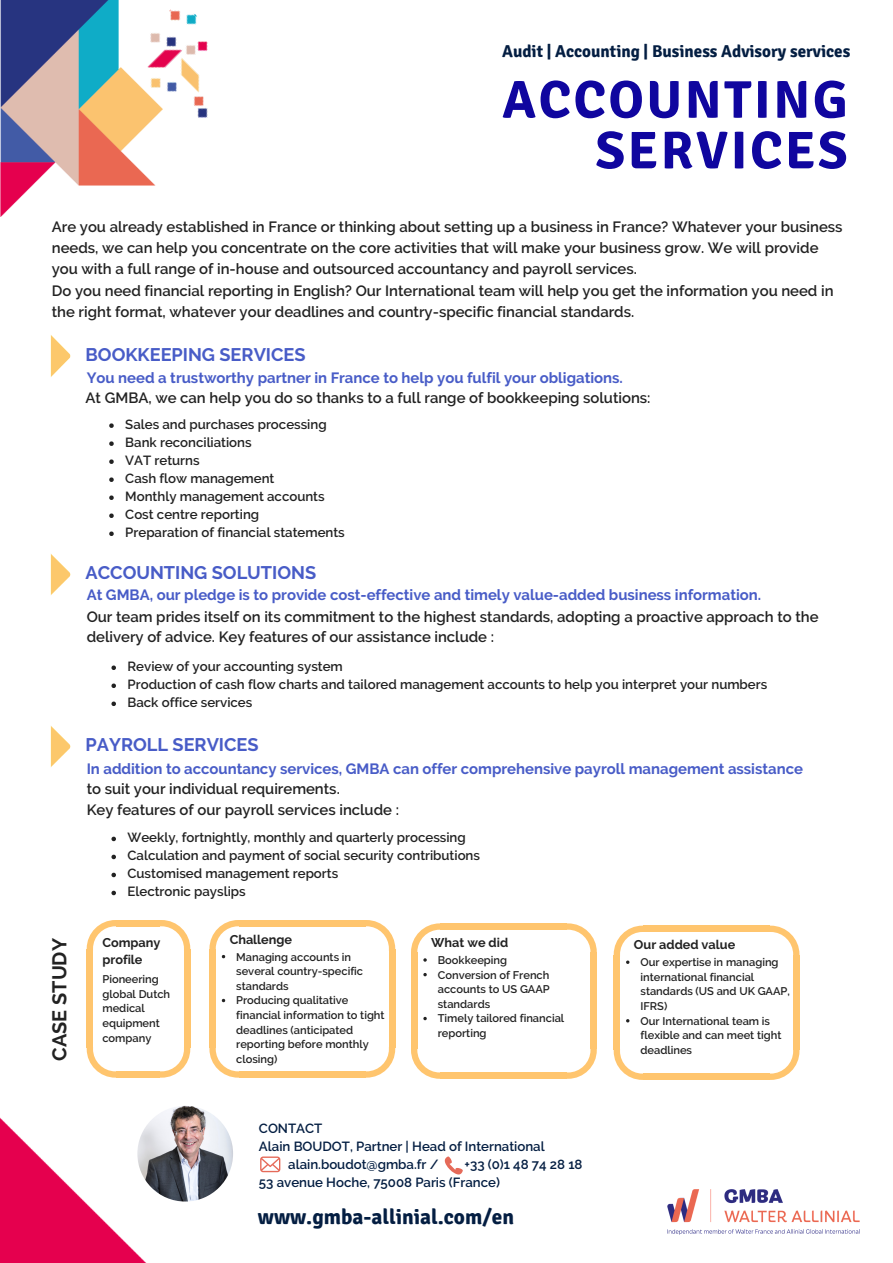
<style>
.page{position:relative;width:893px;height:1263px;background:#fff}
.page>*{position:absolute;margin:0;border:0;box-sizing:border-box;transform-origin:0 0}
.t1{font:700 52.95px/50.7px "Signika";letter-spacing:.05em;color:#10069f;text-align:right}
.t2{font:700 21.3px "Signika";color:#041e42}
.t3{font:700 19.8px "Raleway";color:#222}
.t4{font:700 18.15px "Raleway";color:#485cc7}
.t5{font:700 17.1px "Signika";color:#041e42}
.t6{font:600 14.85px/21.5px "Raleway";color:#222}
.t7{font:700 14.85px "Raleway";color:#485cc7}
.t8{font:600 13.2px/18px "Raleway";color:#222}
.t9{font:600 13.2px/18px "Raleway";color:#041e42}
.t10{font:700 12.75px/17px "Raleway";color:#222}
.t11{font:600 11.1px/14.7px "Raleway";color:#222}
</style>
<div class="page">
<img style="left:1px;top:0;width:155px;height:217px">
<img style="left:0;top:1117px;width:163px;height:146px">
<img style="left:667px;top:1189px;width:193px;height:46px">
<svg style="left:109px;top:423px;width:5px;height:5px"></svg>
<svg style="left:109px;top:441px;width:5px;height:5px"></svg>
<svg style="left:109px;top:459px;width:5px;height:5px"></svg>
<svg style="left:109px;top:477px;width:5px;height:5px"></svg>
<svg style="left:109px;top:495px;width:5px;height:5px"></svg>
<svg style="left:109px;top:513px;width:5px;height:5px"></svg>
<svg style="left:109px;top:531px;width:5px;height:5px"></svg>
<img style="left:50px;top:335px;width:21px;height:42px">
<img style="left:119px;top:0;width:89px;height:134px">
<svg style="left:260px;top:1156px;width:20px;height:16px"></svg>
<svg style="left:445px;top:1156px;width:18px;height:18px"></svg>
<img style="left:137px;top:1106px;width:96px;height:95px;border-radius:50%">
<img style="left:50px;top:554px;width:21px;height:41px">
<svg style="left:111px;top:665px;width:5px;height:5px"></svg>
<svg style="left:111px;top:683px;width:5px;height:5px"></svg>
<svg style="left:111px;top:701px;width:5px;height:5px"></svg>
<img style="left:50px;top:726px;width:21px;height:41px">
<svg style="left:111px;top:837px;width:5px;height:4px"></svg>
<svg style="left:111px;top:855px;width:5px;height:4px"></svg>
<svg style="left:111px;top:873px;width:5px;height:4px"></svg>
<svg style="left:111px;top:891px;width:5px;height:4px"></svg>
<svg style="left:87px;top:920px;width:31px;height:29px"></svg>
<svg style="left:159px;top:920px;width:31px;height:29px"></svg>
<div style="left:116px;top:920px;width:44px;height:6px;background:#ffc56e"></div>
<div style="left:87px;top:949px;width:6px;height:99px;background:#ffc56e"></div>
<div style="left:116px;top:1071px;width:44px;height:7px;background:#ffc56e"></div>
<svg style="left:87px;top:1048px;width:29px;height:30px"></svg>
<div style="left:184px;top:949px;width:6px;height:99px;background:#ffc56e"></div>
<svg style="left:160px;top:1048px;width:30px;height:30px"></svg>
<svg style="left:364px;top:920px;width:31px;height:31px"></svg>
<div style="left:239px;top:920px;width:127px;height:6px;background:#ffc56e"></div>
<div style="left:209px;top:949px;width:7px;height:99px;background:#ffc56e"></div>
<div style="left:239px;top:1071px;width:127px;height:7px;background:#ffc56e"></div>
<svg style="left:209px;top:1048px;width:30px;height:30px"></svg>
<div style="left:389px;top:949px;width:6px;height:99px;background:#ffc56e"></div>
<svg style="left:366px;top:1047px;width:29px;height:31px"></svg>
<svg style="left:209px;top:920px;width:31px;height:38px"></svg>
<svg style="left:567px;top:923px;width:30px;height:30px"></svg>
<div style="left:441px;top:923px;width:126px;height:7px;background:#ffc56e"></div>
<div style="left:411px;top:953px;width:6px;height:96px;background:#ffc56e"></div>
<div style="left:441px;top:1072px;width:126px;height:7px;background:#ffc56e"></div>
<svg style="left:411px;top:1048px;width:30px;height:31px"></svg>
<div style="left:590px;top:953px;width:7px;height:96px;background:#ffc56e"></div>
<svg style="left:567px;top:1049px;width:30px;height:30px"></svg>
<svg style="left:411px;top:923px;width:30px;height:39px"></svg>
<svg style="left:423px;top:973px;width:4px;height:3px"></svg>
<svg style="left:423px;top:1017px;width:4px;height:3px"></svg>
<svg style="left:770px;top:926px;width:29px;height:29px"></svg>
<div style="left:643px;top:926px;width:127px;height:6px;background:#ffc56e"></div>
<div style="left:614px;top:955px;width:6px;height:95px;background:#ffc56e"></div>
<div style="left:643px;top:1073px;width:127px;height:7px;background:#ffc56e"></div>
<svg style="left:614px;top:1050px;width:29px;height:30px"></svg>
<div style="left:793px;top:955px;width:6px;height:95px;background:#ffc56e"></div>
<svg style="left:770px;top:1050px;width:29px;height:30px"></svg>
<svg style="left:614px;top:926px;width:29px;height:38px"></svg>
<p class="t5" style="left:502px;top:41px;width:350px">Audit | Accounting | Business Advisory services</p>
<h1 class="t1" style="left:502px;top:75px;width:347px">ACCOUNTING<br>SERVICES</h1>
<p class="t6" style="left:52px;top:216px;width:792px">Are you already established in France or thinking about setting up a business in France? Whatever your business needs, we can help you concentrate on the core activities that will make your business grow. We will provide you with a full range of in-house and outsourced accountancy and payroll services.<br>Do you need financial reporting in English? Our International team will help you get the information you need in the right format, whatever your deadlines and country-specific financial standards.</p>
<p class="t4" style="left:86px;top:344px;width:222px">BOOKKEEPING SERVICES</p>
<p class="t7" style="left:87px;top:369px;width:538px">You need a trustworthy partner in France to help you fulfil your obligations.</p>
<p class="t6" style="left:86px;top:387px;width:566px">At GMBA, we can help you do so thanks to a full range of bookkeeping solutions:</p>
<p class="t8" style="left:125px;top:415px;width:221px">Sales and purchases processing<br>Bank reconciliations<br>VAT returns<br>Cash flow management<br>Monthly management accounts<br>Cost centre reporting<br>Preparation of financial statements</p>
<p class="t4" style="left:86px;top:562px;width:232px">ACCOUNTING SOLUTIONS</p>
<p class="t7" style="left:87px;top:586px;width:676px">At GMBA, our pledge is to provide cost-effective and timely value-added business information.</p>
<p class="t6" style="left:87px;top:606px;width:733px;line-height:20.2px">Our team prides itself on its commitment to the highest standards, adopting a proactive approach to the delivery of advice. Key features of our assistance include :</p>
<h3 class="t3" style="left:48px;top:1060px;width:124px;rotate:-90deg">CASE STUDY</h3>
<p class="t8" style="left:128px;top:657px;width:641px">Review of your accounting system<br>Production of cash flow charts and tailored management accounts to help you interpret your numbers<br>Back office services</p>
<p class="t4" style="left:86px;top:734px;width:175px">PAYROLL SERVICES</p>
<p class="t7" style="left:87px;top:760px;width:718px">In addition to accountancy services, GMBA can offer comprehensive payroll management assistance</p>
<p class="t6" style="left:87px;top:778px;width:314px">to suit your individual requirements.<br>Key features of our payroll services include :</p>
<p class="t8" style="left:128px;top:829px;width:354px">Weekly, fortnightly, monthly and quarterly processing Calculation and payment of social security contributions Customised management reports<br>Electronic payslips</p>
<p class="t10" style="left:102px;top:934px;width:60px">Company profile</p>
<p class="t11" style="left:102px;top:972px;width:69px">Pioneering global Dutch medical equipment company</p>
<p class="t10" style="left:230px;top:931px;width:64px">Challenge</p>
<p class="t11" style="left:236px;top:949px;width:150px">Managing accounts in several country-specific standards<br>Producing qualitative financial information to tight deadlines (anticipated reporting before monthly closing)</p>
<p class="t10" style="left:431px;top:934px;width:78px">What we did</p>
<p class="t11" style="left:438px;top:953px;width:128px">Bookkeeping<br>Conversion of French accounts to US GAAP standards<br>Timely tailored financial reporting</p>
<p class="t10" style="left:634px;top:936px;width:103px">Our added value</p>
<p class="t11" style="left:640px;top:955px;width:151px">Our expertise in managing international financial standards (US and UK GAAP,<br>IFRS)<br>Our International team is flexible and can meet tight</p>
<p class="t11" style="left:640px;top:1043px;width:53px">deadlines</p>
<p class="t9" style="left:259px;top:1119px;width:65px">CONTACT</p>
<p class="t9" style="left:259px;top:1137px;width:287px">Alain BOUDOT, Partner | Head of International</p>
<p class="t9" style="left:288px;top:1155px;width:152px">alain.boudot@gmba.fr /</p>
<p class="t9" style="left:259px;top:1155px;width:325px;text-indent:206px">+33 (0)1 48 74 28 18<br>53 avenue Hoche, 75008 Paris (France)</p>
<h2 class="t2" style="left:258px;top:1204px;width:258px">www.gmba-allinial.com/en</h2>
</div>
